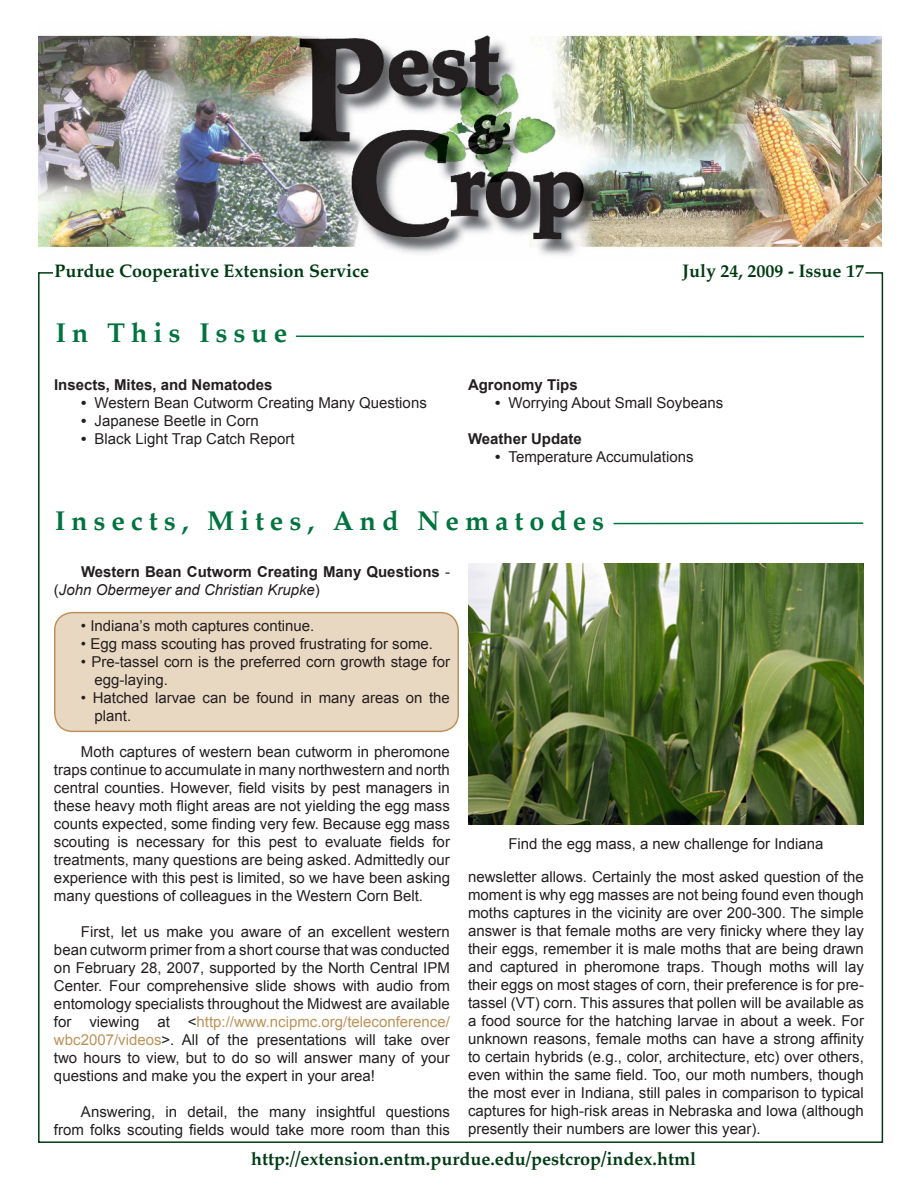
<style>
.page{position:relative;width:918px;height:1188px;background:#fff}
.page>*{position:absolute;margin:0;border:0;box-sizing:border-box;transform-origin:0 0}
.t1{font:700 27px "Palatino";letter-spacing:.22em;color:#00733e}
.t2{font:700 18px "Palatino";color:#003b13}
.t3{font:15px/18px "Arial";color:#231f20;text-align:justify}
.t4{font:700 15px/18px "Arial";color:#231f20}
.s1{font-weight:700}
.s2{font-weight:400}
.s3{font-weight:400;font-style:italic}
.s4{color:#bb935a}
</style>
<div class="page">
<hr style="left:296px;top:336px;width:568px;height:1px;background:#00733e">
<hr style="left:613px;top:522px;width:250px;height:2px;background:#00733e">
<img style="left:39px;top:35px;width:843px;height:221px">
<div style="left:55px;top:613px;width:403px;height:118px;background:#e9d8c1;border-radius:18px"></div>
<div style="left:54px;top:612px;width:405px;height:120px;border:2px solid #bb935a;border-radius:18px"></div>
<img style="left:468px;top:563px;width:396px;height:261px">
<p class="t2" style="left:55px;top:256px;width:316px">Purdue Cooperative Extension Service</p>
<p class="t2" style="left:682px;top:256px;width:183px">July 24, 2009 - Issue 17</p>
<p class="t1" style="left:56px;top:310px;width:233px">In This Issue</p>
<p class="t4" style="left:54px;top:375px;width:220px">Insects, Mites, and Nematodes</p>
<p class="t3" style="left:81px;top:393px;width:347px"><span class="s1">•</span> Western Bean Cutworm Creating Many Questions</p>
<p class="t3" style="left:81px;top:411px;width:179px"><span class="s1">•</span> Japanese Beetle in Corn</p>
<p class="t3" style="left:81px;top:429px;width:215px"><span class="s1">•</span> Black Light Trap Catch Report</p>
<p class="t4" style="left:468px;top:375px;width:111px">Agronomy Tips</p>
<p class="t3" style="left:495px;top:393px;width:230px"><span class="s1">•</span> Worrying About Small Soybeans</p>
<p class="t4" style="left:468px;top:429px;width:115px">Weather Update</p>
<p class="t3" style="left:495px;top:447px;width:200px"><span class="s1">•</span> Temperature Accumulations</p>
<p class="t1" style="left:55px;top:498px;width:551px">Insects, Mites, And Nematodes</p>
<p class="t4" style="left:54px;top:562px;width:397px;text-indent:27px">Western Bean Cutworm Creating Many Questions <span class="s2">- (</span><span class="s3">John Obermeyer and Christian Krupke</span><span class="s2">)</span></p>
<p class="t3" style="left:81px;top:616px;width:235px">• Indiana’s moth captures continue.</p>
<p class="t3" style="left:81px;top:634px;width:354px">• Egg mass scouting has proved frustrating for some.</p>
<p class="t3" style="left:94px;top:652px;width:357px;text-indent:-14px">• Pre-tassel corn is the preferred corn growth stage for egg-laying.</p>
<p class="t3" style="left:94px;top:688px;width:357px;text-indent:-14px">• Hatched larvae can be found in many areas on the plant.</p>
<p class="t3" style="left:54px;top:742px;width:398px;text-indent:27px">Moth captures of western bean cutworm in pheromone traps continue to accumulate in many northwestern and north central counties. However, field visits by pest managers in these heavy moth flight areas are not yielding the egg mass counts expected, some finding very few. Because egg mass scouting is necessary for this pest to evaluate fields for treatments, many questions are being asked. Admittedly our experience with this pest is limited, so we have been asking many questions of colleagues in the Western Corn Belt.</p>
<p class="t3" style="left:54px;top:922px;width:397px;text-indent:27px">First, let us make you aware of an excellent western bean cutworm primer from a short course that was conducted on February 28, 2007, supported by the North Central IPM Center. Four comprehensive slide shows with audio from entomology specialists throughout the Midwest are available for viewing at &lt;<span class="s4">http://www.ncipmc.org/teleconference/ wbc2007/videos</span>&gt;. All of the presentations will take over two hours to view, but to do so will answer many of your questions and make you the expert in your area!</p>
<p class="t3" style="left:54px;top:1102px;width:397px;text-align:right">Answering, in detail, the many insightful questions from folks scouting fields would take more room than this</p>
<p class="t3" style="left:508px;top:835px;width:317px">Find the egg mass, a new challenge for Indiana</p>
<p class="t3" style="left:468px;top:868px;width:397px">newsletter allows. Certainly the most asked question of the moment is why egg masses are not being found even though moths captures in the vicinity are over 200-300. The simple answer is that female moths are very finicky where they lay their eggs, remember it is male moths that are being drawn and captured in pheromone traps. Though moths will lay their eggs on most stages of corn, their preference is for pre&shy;tassel (VT) corn. This assures that pollen will be available as a food source for the hatching larvae in about a week. For unknown reasons, female moths can have a strong affinity to certain hybrids (e.g., color, architecture, etc) over others, even within the same field. Too, our moth numbers, though the most ever in Indiana, still pales in comparison to typical captures for high-risk areas in Nebraska and Iowa (although presently their numbers are lower this year).</p>
<p class="t2" style="left:251px;top:1144px;width:446px">http://extension.entm.purdue.edu/pestcrop/index.html</p>
</div>
